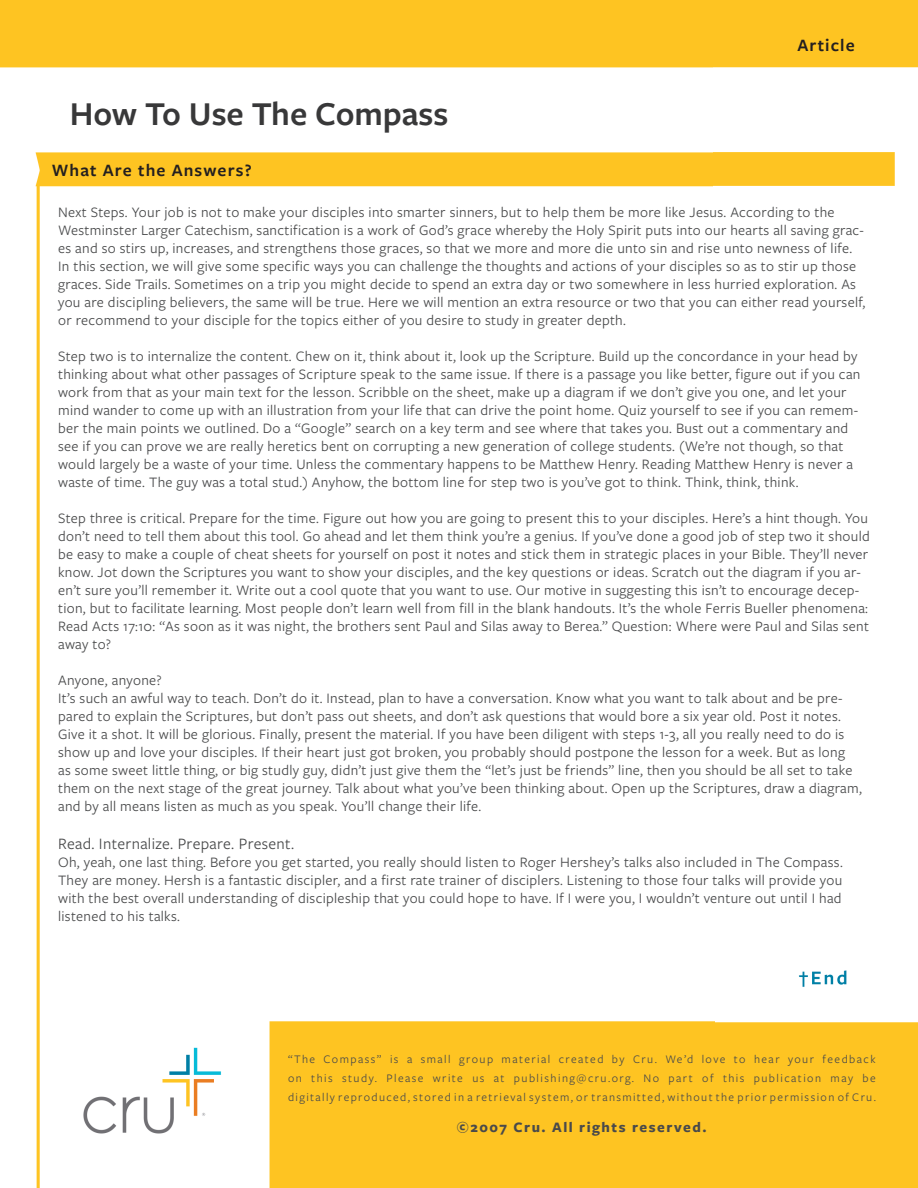
<style>
.page{position:relative;width:918px;height:1188px;background:#fff}
.page>*{position:absolute;margin:0;border:0;box-sizing:border-box;transform-origin:0 0}
.t1{font:600 34.65px "Freight Sans Pro";color:#383839}
.t2{font:600 18px "Freight Sans Pro";letter-spacing:.06em;color:#231f20}
.t3{font:16.5px "Freight Sans Pro";letter-spacing:.02em;color:#494a4b}
.t4{font:15px/18px "Freight Sans Pro";letter-spacing:.02em;color:#494a4b}
.t5{font:700 15px "Freight Sans Pro";letter-spacing:.1em;color:#494a4b}
.t6{font:12px/19.2px "Freight Sans Pro";letter-spacing:.115em;color:#494a4b;text-align:justify}
</style>
<div class="page">
<img style="left:0;top:0;width:918px;height:1188px">
<h1 class="t1" style="left:70px;top:90px;width:380px">How To Use The Compass</h1>
<p class="t2" style="left:52px;top:158px;width:201px">What Are the Answers?</p>
<p class="t2" style="left:797px;top:33px;width:59px">Article</p>
<p class="t4" style="left:58px;top:202px;width:809px">Next Steps. Your job is not to make your disciples into smarter sinners, but to help them be more like Jesus. According to the Westminster Larger Catechism, sanctification is a work of God’s grace whereby the Holy Spirit puts into our hearts all saving grac&shy;es and so stirs up, increases, and strengthens those graces, so that we more and more die unto sin and rise unto newness of life.<br>In this section, we will give some specific ways you can challenge the thoughts and actions of your disciples so as to stir up those graces. Side Trails. Sometimes on a trip you might decide to spend an extra day or two somewhere in less hurried exploration. As you are discipling believers, the same will be true. Here we will mention an extra resource or two that you can either read yourself, or recommend to your disciple for the topics either of you desire to study in greater depth.</p>
<p class="t4" style="left:58px;top:346px;width:804px">Step two is to internalize the content. Chew on it, think about it, look up the Scripture. Build up the concordance in your head by thinking about what other passages of Scripture speak to the same issue. If there is a passage you like better, figure out if you can work from that as your main text for the lesson. Scribble on the sheet, make up a diagram if we don’t give you one, and let your mind wander to come up with an illustration from your life that can drive the point home. Quiz yourself to see if you can remem&shy;ber the main points we outlined. Do a “Google” search on a key term and see where that takes you. Bust out a commentary and see if you can prove we are really heretics bent on corrupting a new generation of college students. (We’re not though, so that would largely be a waste of your time. Unless the commentary happens to be Matthew Henry. Reading Matthew Henry is never a waste of time. The guy was a total stud.) Anyhow, the bottom line for step two is you’ve got to think. Think, think, think.</p>
<p class="t4" style="left:58px;top:508px;width:813px">Step three is critical. Prepare for the time. Figure out how you are going to present this to your disciples. Here’s a hint though. You don’t need to tell them about this tool. Go ahead and let them think you’re a genius. If you’ve done a good job of step two it should be easy to make a couple of cheat sheets for yourself on post it notes and stick them in strategic places in your Bible. They’ll never know. Jot down the Scriptures you want to show your disciples, and the key questions or ideas. Scratch out the diagram if you ar&shy;en’t sure you’ll remember it. Write out a cool quote that you want to use. Our motive in suggesting this isn’t to encourage decep&shy;tion, but to facilitate learning. Most people don’t learn well from fill in the blank handouts. It’s the whole Ferris Bueller phenomena:<br>Read Acts 17:10: “As soon as it was night, the brothers sent Paul and Silas away to Berea.” Question: Where were Paul and Silas sent away to?</p>
<p class="t4" style="left:58px;top:670px;width:805px">Anyone, anyone?<br>It’s such an awful way to teach. Don’t do it. Instead, plan to have a conversation. Know what you want to talk about and be pre&shy;pared to explain the Scriptures, but don’t pass out sheets, and don’t ask questions that would bore a six year old. Post it notes.<br>Give it a shot. It will be glorious. Finally, present the material. If you have been diligent with steps 1-3, all you really need to do is show up and love your disciples. If their heart just got broken, you probably should postpone the lesson for a week. But as long<br>as some sweet little thing, or big studly guy, didn’t just give them the “let’s just be friends” line, then you should be all set to take them on the next stage of the great journey. Talk about what you’ve been thinking about. Open up the Scriptures, draw a diagram, and by all means listen as much as you speak. You’ll change their life.</p>
<p class="t3" style="left:58px;top:832px;width:238px">Read. Internalize. Prepare. Present.</p>
<p class="t4" style="left:58px;top:852px;width:786px;text-align:justify">Oh, yeah, one last thing. Before you get started, you really should listen to Roger Hershey’s talks also included in The Compass.<br>They are money. Hersh is a fantastic discipler, and a first rate trainer of disciplers. Listening to those four talks will provide you with the best overall understanding of discipleship that you could hope to have. If I were you, I wouldn’t venture out until I had listened to his talks.</p>
<p class="t6" style="left:288px;top:1049px;width:589px">“The Compass” is a small group material created by Cru. We’d love to hear your feedback on this study. Please write us at publishing@cru.org. No part of this publication may be digitally reproduced, stored in a retrieval system, or transmitted, without the prior permission of Cru.</p>
<p class="t5" style="left:457px;top:1117px;width:251px">©2007 Cru. All rights reserved.</p>
</div>
